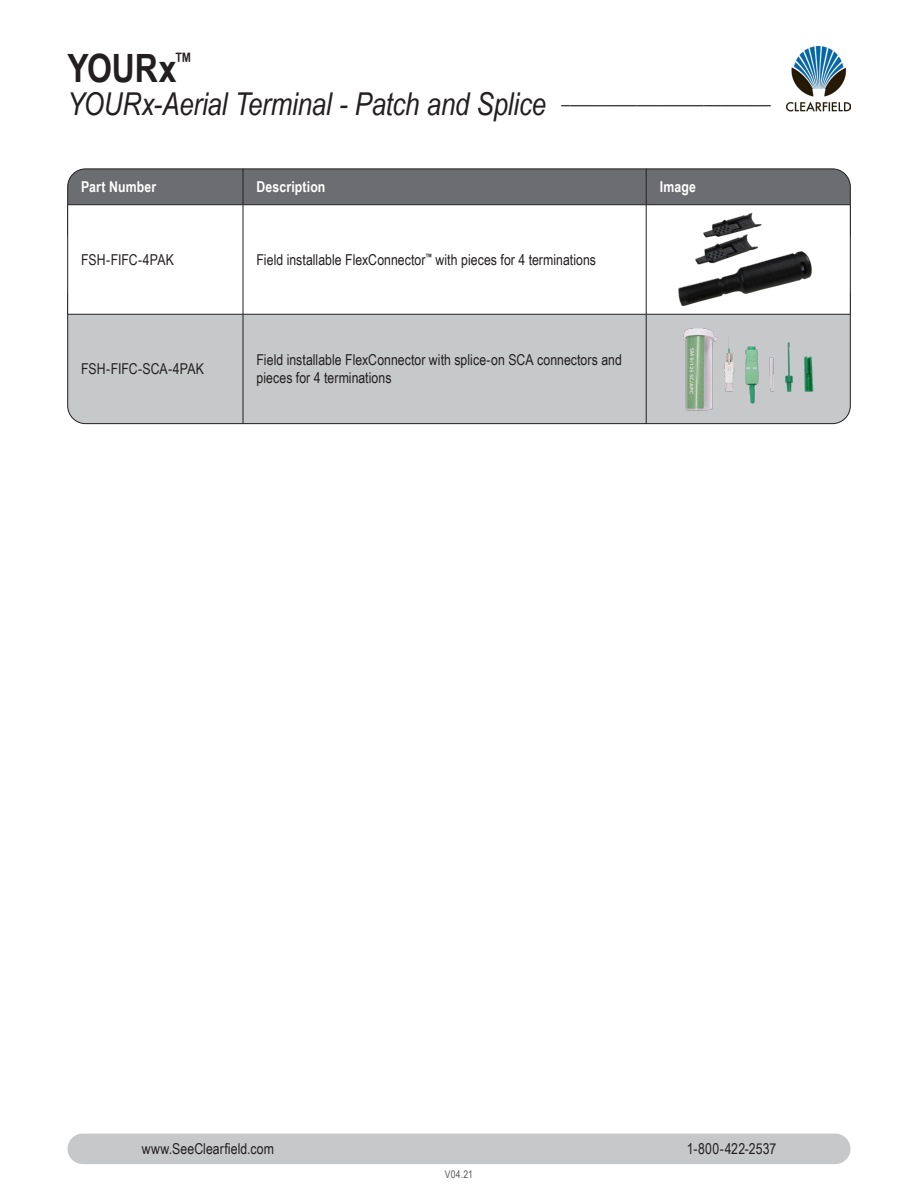
<style>
.page{position:relative;width:918px;height:1188px;background:#fff}
.page>*{position:absolute;margin:0;border:0;box-sizing:border-box;transform-origin:0 0}
.Right_Page_Product_H{font:700 39px "Arial Narrow";letter-spacing:-.005em;color:#231f20}
.Right_Page_Product_N{font:italic 31.5px "Arial Narrow";letter-spacing:-.005em;color:#231f20}
.t1{font:15px/18px "Arial Narrow";letter-spacing:.005em;color:#231f20}
.white_table_headers{font:700 15px "Arial Narrow";letter-spacing:.01em;color:#fff}
.t2{font:10.5px "Arial Narrow";color:#57585a}
</style>
<div class="page">
<img style="left:787px;top:46px;width:63px;height:66px">
<div style="left:67px;top:1134px;width:783px;height:30px;background:#c7c8ca;border-radius:15px"></div>
<div style="left:68px;top:279px;width:782px;height:145px;background:#c7c8ca;border-radius:18px"></div>
<div style="left:68px;top:169px;width:782px;height:81px;background:#6c6d70;border-radius:18px"></div>
<div style="left:68px;top:169px;width:782px;height:81px;border:1px solid #231f20;border-radius:18px"></div>
<div style="left:68px;top:205px;width:782px;height:109px;background:#fff"></div>
<hr style="left:67px;top:205px;width:1px;height:109px;background:#231f20">
<hr style="left:243px;top:205px;width:1px;height:109px;background:#231f20">
<hr style="left:646px;top:205px;width:1px;height:109px;background:#231f20">
<hr style="left:850px;top:205px;width:1px;height:109px;background:#231f20">
<hr style="left:68px;top:314px;width:175px;height:1px;background:#231f20">
<hr style="left:243px;top:314px;width:403px;height:1px;background:#231f20">
<hr style="left:243px;top:314px;width:1px;height:110px;background:#231f20">
<hr style="left:646px;top:314px;width:204px;height:1px;background:#231f20">
<hr style="left:243px;top:169px;width:1px;height:36px;background:#231f20">
<hr style="left:646px;top:169px;width:1px;height:36px;background:#231f20">
<hr style="left:68px;top:204px;width:175px;height:1px;background:#231f20">
<hr style="left:243px;top:204px;width:403px;height:1px;background:#231f20">
<hr style="left:646px;top:204px;width:204px;height:1px;background:#231f20">
<hr style="left:646px;top:314px;width:1px;height:110px;background:#231f20">
<img style="left:673px;top:211px;width:149px;height:97px">
<img style="left:683px;top:328px;width:131px;height:83px">
<p class="Right_Page_Product_H" style="left:68px;top:39px;width:126px">YOURx<sup>™</sup></p>
<p class="Right_Page_Product_N" style="left:68px;top:82px;width:705px">YOURx-Aerial Terminal - Patch and Splice <sup>_________________________</sup></p>
<p class="white_table_headers" style="left:81px;top:175px;width:77px">Part Number</p>
<p class="white_table_headers" style="left:256px;top:175px;width:70px">Description</p>
<p class="white_table_headers" style="left:660px;top:175px;width:38px">Image</p>
<p class="t1" style="left:81px;top:250px;width:94px">FSH-FIFC-4PAK</p>
<p class="t1" style="left:256px;top:250px;width:341px">Field installable FlexConnector<sup>™</sup> with pieces for 4 terminations</p>
<p class="t1" style="left:81px;top:360px;width:124px">FSH-FIFC-SCA-4PAK</p>
<p class="t1" style="left:256px;top:351px;width:367px">Field installable FlexConnector with splice-on SCA connectors and pieces for 4 terminations</p>
<p class="t1" style="left:142px;top:1139px;width:134px">www.SeeClearfield.com</p>
<p class="t1" style="left:687px;top:1139px;width:91px">1-800-422-2537</p>
<p class="t2" style="left:445px;top:1167px;width:30px">V04.21</p>
</div>
